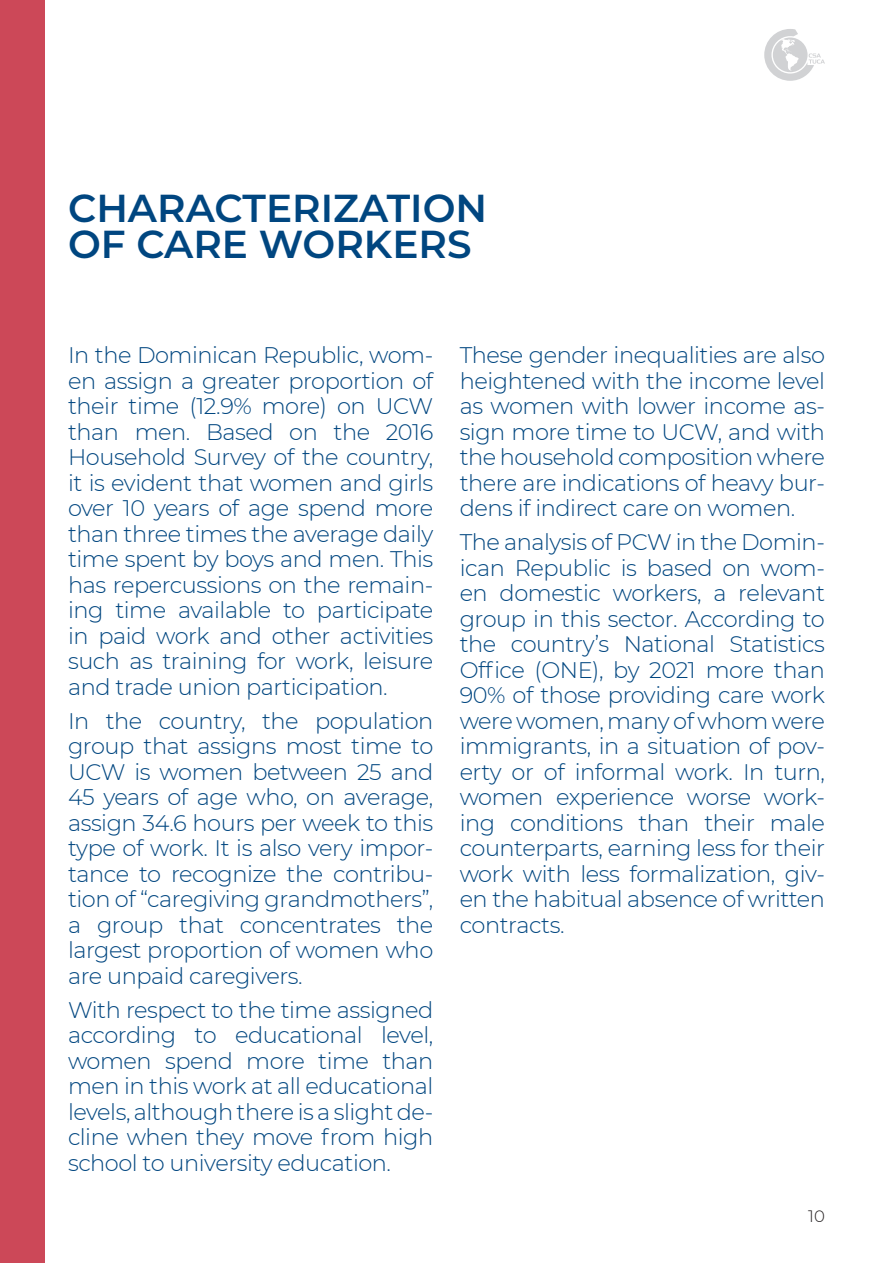
<style>
.page{position:relative;width:893px;height:1263px;background:#fff}
.page>*{position:absolute;margin:0;border:0;box-sizing:border-box;transform-origin:0 0}
.Parrafo_de_Texto{font:600 39px/36px "Montserrat";color:#004680}
.Parrafo_de_Texto-2{font:300 22.5px/25.5px "Montserrat";letter-spacing:-.02em;color:#004680;text-align:justify}
.t1{font:300 16.5px "Montserrat";color:#231f20}
</style>
<div class="page">
<svg style="left:764px;top:29px;width:61px;height:52px"></svg>
<div style="left:0;top:0;width:44px;height:1263px;background:#cc4858"></div>
<p class="Parrafo_de_Texto" style="left:68px;top:189px;width:421px">CHARACTERIZATION<br>OF CARE WORKERS</p>
<p class="Parrafo_de_Texto-2" style="left:68px;top:342px;width:367px">In the Dominican Republic, wom&shy;en assign a greater proportion of their time (12.9% more) on UCW than men. Based on the 2016<br>Household Survey of the country, it is evident that women and girls over 10 years of age spend more than three times the average daily time spent by boys and men. This has repercussions on the remain&shy;ing time available to participate in paid work and other activities such as training for work, leisure and trade union participation.</p>
<p class="Parrafo_de_Texto-2" style="left:68px;top:707px;width:367px">In the country, the population group that assigns most time to UCW is women between 25 and 45 years of age who, on average, assign 34.6 hours per week to this type of work. It is also very impor&shy;tance to recognize the contribu&shy;tion of “caregiving grandmothers”, a group that concentrates the largest proportion of women who are unpaid caregivers.</p>
<p class="Parrafo_de_Texto-2" style="left:68px;top:996px;width:367px">With respect to the time assigned according to educational level, women spend more time than men in this work at all educational levels, although there is a slight de&shy;cline when they move from high school to university education.</p>
<p class="Parrafo_de_Texto-2" style="left:460px;top:342px;width:367px">These gender inequalities are also heightened with the income level as women with lower income as&shy;sign more time to UCW, and with the household composition where there are indications of heavy bur&shy;dens if indirect care on women.</p>
<p class="Parrafo_de_Texto-2" style="left:460px;top:529px;width:367px">The analysis of PCW in the Domin&shy;ican Republic is based on wom&shy;en domestic workers, a relevant group in this sector. According to the country’s National Statistics Office (ONE), by 2021 more than 90% of those providing care work were women, many of whom were immigrants, in a situation of pov&shy;erty or of informal work. In turn, women experience worse work&shy;ing conditions than their male counterparts, earning less for their work with less formalization, giv&shy;en the habitual absence of written contracts.</p>
<p class="t1" style="left:808px;top:1204px;width:18px">10</p>
</div>
